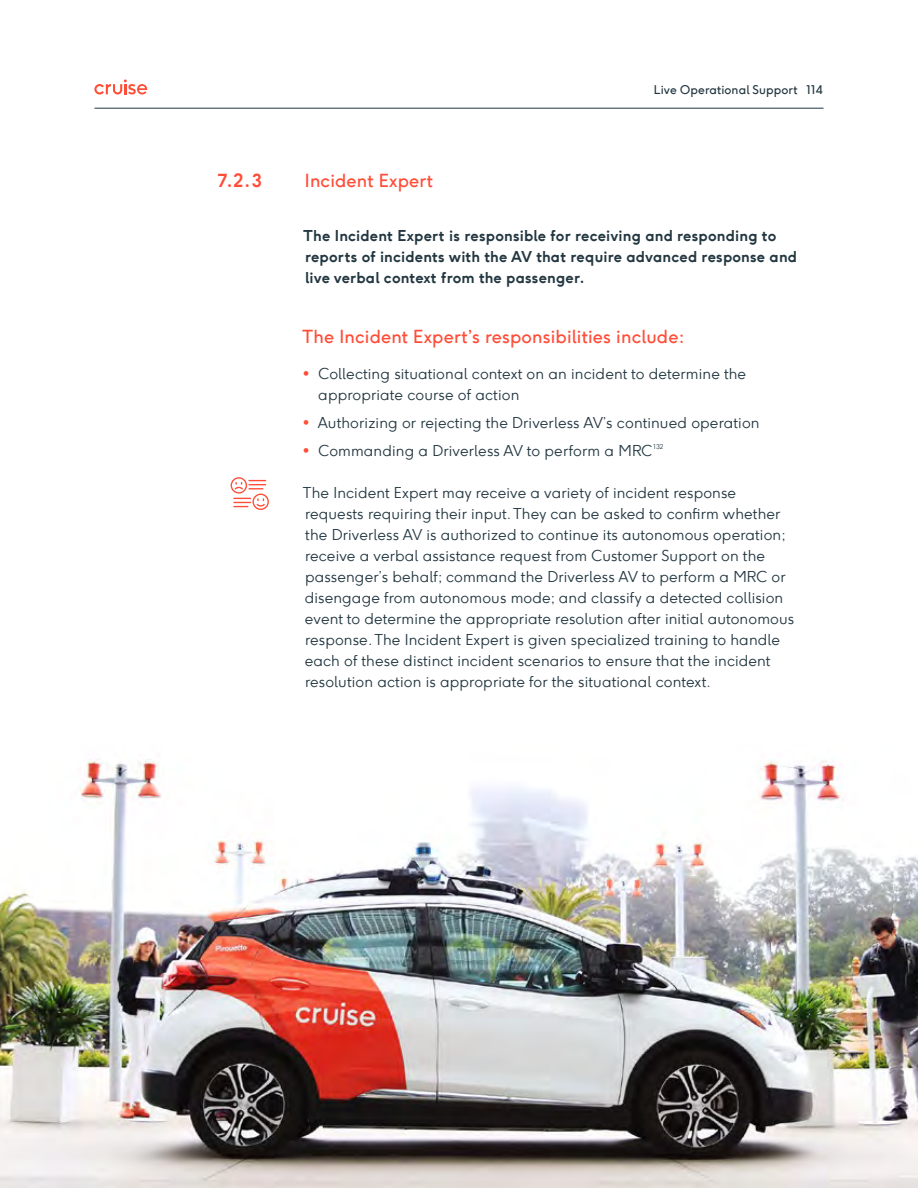
<style>
.page{position:relative;width:918px;height:1188px;background:#fff}
.page>*{position:absolute;margin:0;border:0;box-sizing:border-box;transform-origin:0 0}
.t1{font:18px "F37 Ginger";letter-spacing:.01em;color:#ff4d38}
.t2{font:700 18px "F37 Ginger";color:#ff4d38}
.t3{font:300 15px/21px "F37 Ginger";letter-spacing:.01em;color:#233741}
.t4{font:700 15px/21px "F37 Ginger";letter-spacing:.01em;color:#233741}
.t5{font:12px "F37 Ginger";letter-spacing:.01em;color:#233741}
.t6{font:300 6.75px "F37 Ginger";color:#233741}
.s1{color:#ff4d37}
</style>
<div class="page">
<svg style="left:231px;top:477px;width:38px;height:33px"></svg>
<img style="left:0;top:759px;width:918px;height:429px">
<svg style="left:94px;top:79px;width:53px;height:16px"></svg>
<hr style="left:94px;top:108px;width:730px;height:1px;background:#233741">
<p class="t2" style="left:218px;top:169px;width:46px">7.2.3</p>
<p class="t1" style="left:305px;top:169px;width:130px">Incident Expert</p>
<p class="t5" style="left:654px;top:82px;width:171px">Live Operational Support 114</p>
<p class="t4" style="left:303px;top:225px;width:495px">The Incident Expert is responsible for receiving and responding to reports of incidents with the AV that require advanced response and live verbal context from the passenger.</p>
<p class="t1" style="left:302px;top:325px;width:384px">The Incident Expert’s responsibilities include:</p>
<p class="t3" style="left:318px;top:363px;width:429px;text-indent:-16px"><span class="s1">•</span> Collecting situational context on an incident to determine the appropriate course of action</p>
<p class="t3" style="left:303px;top:412px;width:458px"><span class="s1">•</span> Authorizing or rejecting the Driverless AV’s continued operation</p>
<p class="t3" style="left:303px;top:440px;width:351px"><span class="s1">•</span> Commanding a Driverless AV to perform a MRC</p>
<p class="t6" style="left:654px;top:442px;width:12px">132</p>
<p class="t3" style="left:303px;top:482px;width:493px">The Incident Expert may receive a variety of incident response requests requiring their input. They can be asked to confirm whether the Driverless AV is authorized to continue its autonomous operation; receive a verbal assistance request from Customer Support on the passenger’s behalf; command the Driverless AV to perform a MRC or disengage from autonomous mode; and classify a detected collision event to determine the appropriate resolution after initial autonomous response. The Incident Expert is given specialized training to handle each of these distinct incident scenarios to ensure that the incident resolution action is appropriate for the situational context.</p>
</div>
